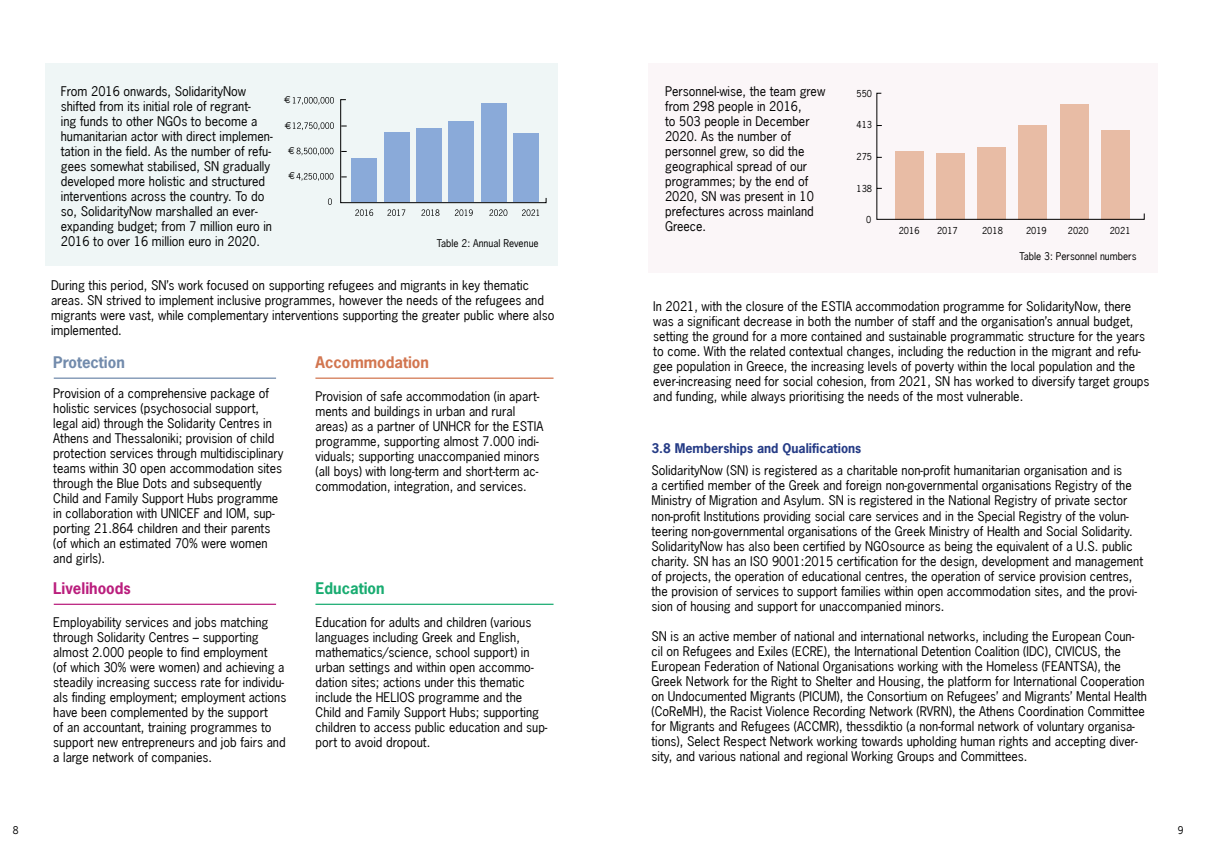
<style>
.page{position:relative;width:1205px;height:851px;background:#fff}
.page>*{position:absolute;margin:0;border:0;box-sizing:border-box;transform-origin:0 0}
.t1{font:700 15px "News Gothic Greek";color:#d27650}
.t2{font:700 15px "News Gothic Greek";color:#ba1e7d}
.t3{font:700 15px "News Gothic Greek";color:#728bac}
.t4{font:700 15px "News Gothic Greek";color:#19ac71}
.t5{font:12.5px/15px "News Gothic Greek";color:#000}
.t6{font:700 12.5px "News Gothic Greek";color:#263c86}
.t7{font:10px "News Gothic Greek";color:#000}
.t8{font:9px "News Gothic Greek";color:#000}
.t9{font:8.75px "News Gothic Greek";color:#000}
</style>
<div class="page">
<div style="left:648px;top:64px;width:509px;height:209px;background:#fbf6f8"></div>
<svg style="left:876px;top:92px;width:269px;height:128px"></svg>
<hr style="left:54px;top:603px;width:222px;height:1px;background:#ba1e7d">
<hr style="left:315px;top:603px;width:238px;height:1px;background:#19ac71">
<hr style="left:54px;top:377px;width:222px;height:2px;background:#728bac">
<hr style="left:315px;top:377px;width:238px;height:2px;background:#d27650">
<div style="left:45px;top:64px;width:513px;height:202px;background:#eff6f6"></div>
<svg style="left:355px;top:209px;width:18px;height:7px"></svg>
<svg style="left:387px;top:209px;width:18px;height:7px"></svg>
<svg style="left:421px;top:209px;width:18px;height:7px"></svg>
<svg style="left:455px;top:209px;width:18px;height:7px"></svg>
<svg style="left:489px;top:209px;width:18px;height:7px"></svg>
<svg style="left:522px;top:209px;width:17px;height:7px"></svg>
<svg style="left:328px;top:198px;width:4px;height:7px"></svg>
<svg style="left:296px;top:173px;width:37px;height:8px"></svg>
<svg style="left:296px;top:148px;width:37px;height:7px"></svg>
<svg style="left:293px;top:122px;width:41px;height:8px"></svg>
<svg style="left:293px;top:97px;width:41px;height:8px"></svg>
<svg style="left:340px;top:99px;width:207px;height:104px"></svg>
<p class="t5" style="left:61px;top:84px;width:213px">From 2016 onwards, SolidarityNow shifted from its initial role of regrant-<br>ing funds to other NGOs to become a humanitarian actor with direct implemen&shy;tation in the field. As the number of refu&shy;gees somewhat stabilised, SN gradually developed more holistic and structured interventions across the country. To do so, SolidarityNow marshalled an ever&shy;expanding budget; from 7 million euro in 2016 to over 16 million euro in 2020.</p>
<p class="t9" style="left:284px;top:95px;width:8px">€</p>
<p class="t9" style="left:285px;top:120px;width:8px">€</p>
<p class="t9" style="left:288px;top:145px;width:8px">€</p>
<p class="t9" style="left:288px;top:171px;width:8px">€</p>
<p class="t7" style="left:437px;top:237px;width:103px">Table 2: Annual Revenue</p>
<p class="t5" style="left:51px;top:277px;width:505px">During this period, SN’s work focused on supporting refugees and migrants in key thematic areas. SN strived to implement inclusive programmes, however the needs of the refugees and migrants were vast, while complementary interventions supporting the greater public where also implemented.</p>
<p class="t3" style="left:53px;top:353px;width:73px">Protection</p>
<p class="t5" style="left:53px;top:386px;width:232px">Provision of a comprehensive package of holistic services (psychosocial support, legal aid) through the Solidarity Centres in Athens and Thessaloniki; provision of child protection services through multidisciplinary teams within 30 open accommodation sites through the Blue Dots and subsequently Child and Family Support Hubs programme in collaboration with UNICEF and IOM, sup&shy;porting 21.864 children and their parents (of which an estimated 70% were women and girls).</p>
<p class="t1" style="left:315px;top:353px;width:115px">Accommodation</p>
<p class="t5" style="left:315px;top:389px;width:229px">Provision of safe accommodation (in apart&shy;ments and buildings in urban and rural areas) as a partner of UNHCR for the ESTIA programme, supporting almost 7.000 indi&shy;viduals; supporting unaccompanied minors (all boys) with long-term and short-term ac&shy;commodation, integration, and services.</p>
<p class="t2" style="left:53px;top:579px;width:79px">Livelihoods</p>
<p class="t5" style="left:53px;top:614px;width:235px">Employability services and jobs matching through Solidarity Centres – supporting almost 2.000 people to find employment<br>(of which 30% were women) and achieving a steadily increasing success rate for individu&shy;als finding employment; employment actions have been complemented by the support<br>of an accountant, training programmes to support new entrepreneurs and job fairs and a large network of companies.</p>
<p class="t4" style="left:315px;top:579px;width:71px">Education</p>
<p class="t5" style="left:315px;top:614px;width:233px">Education for adults and children (various languages including Greek and English, mathematics/science, school support) in urban settings and within open accommo&shy;dation sites; actions under this thematic include the HELIOS programme and the Child and Family Support Hubs; supporting children to access public education and sup&shy;port to avoid dropout.</p>
<p class="t5" style="left:665px;top:84px;width:162px">Personnel-wise, the team grew from 298 people in 2016,<br>to 503 people in December<br>2020. As the number of personnel grew, so did the geographical spread of our programmes; by the end of<br>2020, SN was present in 10 prefectures across mainland<br>Greece.</p>
<p class="t8" style="left:856px;top:87px;width:17px">550</p>
<p class="t8" style="left:856px;top:119px;width:17px">413</p>
<p class="t8" style="left:856px;top:151px;width:17px">275</p>
<p class="t8" style="left:856px;top:182px;width:17px">138</p>
<p class="t8" style="left:866px;top:214px;width:7px">0</p>
<p class="t8" style="left:899px;top:225px;width:22px">2016</p>
<p class="t8" style="left:937px;top:225px;width:22px">2017</p>
<p class="t8" style="left:982px;top:225px;width:22px">2018</p>
<p class="t8" style="left:1026px;top:225px;width:22px">2019</p>
<p class="t8" style="left:1068px;top:225px;width:22px">2020</p>
<p class="t8" style="left:1110px;top:225px;width:22px">2021</p>
<p class="t7" style="left:1019px;top:250px;width:118px">Table 3: Personnel numbers</p>
<p class="t5" style="left:653px;top:299px;width:498px">In 2021, with the closure of the ESTIA accommodation programme for SolidarityNow, there was a significant decrease in both the number of staff and the organisation’s annual budget, setting the ground for a more contained and sustainable programmatic structure for the years to come. With the related contextual changes, including the reduction in the migrant and refu&shy;gee population in Greece, the increasing levels of poverty within the local population and the ever-increasing need for social cohesion, from 2021, SN has worked to diversify target groups and funding, while always prioritising the needs of the most vulnerable.</p>
<p class="t6" style="left:651px;top:440px;width:211px">3.8 Memberships and Qualifications</p>
<p class="t5" style="left:651px;top:463px;width:493px">SolidarityNow (SN) is registered as a charitable non-profit humanitarian organisation and is<br>a certified member of the Greek and foreign non-governmental organisations Registry of the Ministry of Migration and Asylum. SN is registered in the National Registry of private sector non-profit Institutions providing social care services and in the Special Registry of the volun&shy;teering non-governmental organisations of the Greek Ministry of Health and Social Solidarity.<br>SolidarityNow has also been certified by NGOsource as being the equivalent of a U.S. public charity. SN has an ISO 9001:2015 certification for the design, development and management of projects, the operation of educational centres, the operation of service provision centres, the provision of services to support families within open accommodation sites, and the provi&shy;sion of housing and support for unaccompanied minors.</p>
<p class="t5" style="left:651px;top:628px;width:497px">SN is an active member of national and international networks, including the European Coun&shy;cil on Refugees and Exiles (ECRE), the International Detention Coalition (IDC), CIVICUS, the European Federation of National Organisations working with the Homeless (FEANTSA), the Greek Network for the Right to Shelter and Housing, the platform for International Cooperation on Undocumented Migrants (PICUM), the Consortium on Refugees’ and Migrants’ Mental Health (CoReMH), the Racist Violence Recording Network (RVRN), the Athens Coordination Committee for Migrants and Refugees (ACCMR), thessdiktio (a non-formal network of voluntary organisa&shy;tions), Select Respect Network working towards upholding human rights and accepting diver&shy;sity, and various national and regional Working Groups and Committees.</p>
<p class="t7" style="left:13px;top:823px;width:7px">8</p>
<p class="t7" style="left:1178px;top:823px;width:7px">9</p>
</div>
